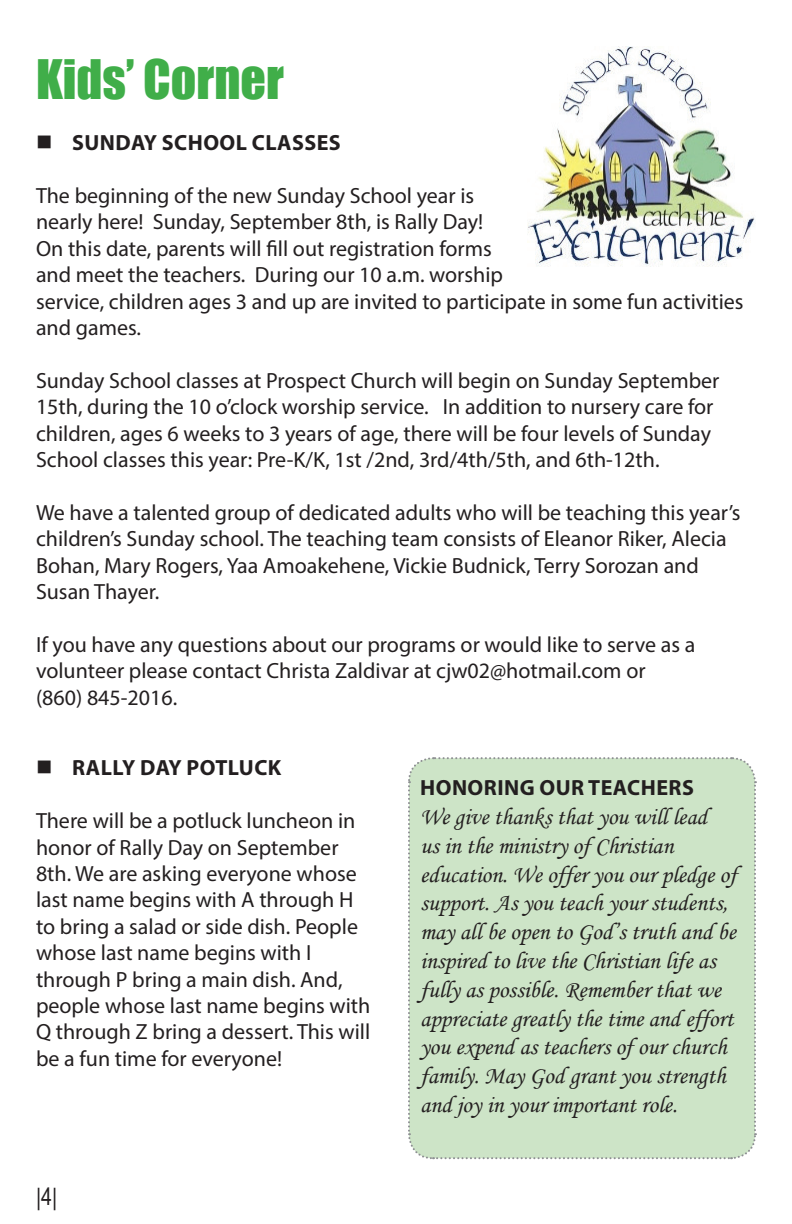
<style>
.page{position:relative;width:792px;height:1224px;background:#fff}
.page>*{position:absolute;margin:0;border:0;box-sizing:border-box;transform-origin:0 0}
.t1{font:50px "Impact";color:#40ae49}
.t2{font:24px/28.8px "Monotype Corsiva";color:#231f20}
.t3{font:24px "Arial Narrow";color:#231f20}
.t4{font:22px/26.4px "Myriad Pro";color:#231f20}
.t5{font:700 22px "Myriad Pro";letter-spacing:.02em;color:#231f20}
</style>
<div class="page">
<div style="left:408px;top:757px;width:349px;height:403px;background:#cde4c7"></div>
<img style="left:527px;top:46px;width:228px;height:220px">
<p class="t1" style="left:36px;top:40px;width:250px">Kids’ Corner</p>
<p class="t5" style="left:72px;top:128px;width:270px">SUNDAY SCHOOL CLASSES</p>
<p class="t4" style="left:36px;top:182px;width:709px">The beginning of the new Sunday School year is<br>nearly here! Sunday, September 8th, is Rally Day!<br>On this date, parents will fill out registration forms<br>and meet the teachers. During our 10 a.m. worship<br>service, children ages 3 and up are invited to participate in some fun activities and games.</p>
<p class="t4" style="left:36px;top:367px;width:685px">Sunday School classes at Prospect Church will begin on Sunday September 15th, during the 10 o’clock worship service. In addition to nursery care for children, ages 6 weeks to 3 years of age, there will be four levels of Sunday School classes this year: Pre-K/K, 1st /2nd, 3rd/4th/5th, and 6th-12th.</p>
<p class="t4" style="left:36px;top:499px;width:706px">We have a talented group of dedicated adults who will be teaching this year’s children’s Sunday school. The teaching team consists of Eleanor Riker, Alecia Bohan, Mary Rogers, Yaa Amoakehene, Vickie Budnick, Terry Sorozan and Susan Thayer.</p>
<p class="t4" style="left:36px;top:631px;width:661px">If you have any questions about our programs or would like to serve as a volunteer please contact Christa Zaldivar at cjw02@hotmail.com or (860) 845-2016.</p>
<p class="t5" style="left:72px;top:754px;width:211px">RALLY DAY POTLUCK</p>
<p class="t4" style="left:36px;top:807px;width:336px">There will be a potluck luncheon in honor of Rally Day on September<br>8th. We are asking everyone whose last name begins with A through H to bring a salad or side dish. People whose last name begins with I through P bring a main dish. And, people whose last name begins with<br>Q through Z bring a dessert. This will be a fun time for everyone!</p>
<p class="t3" style="left:36px;top:1179px;width:23px">|4|</p>
<p class="t5" style="left:420px;top:773px;width:275px">HONORING OUR TEACHERS</p>
<p class="t2" style="left:420px;top:802px;width:318px">We give thanks that you will lead<br>us in the ministry of Christian education. We offer you our pledge of support. As you teach your students, may all be open to God’s truth and be inspired to live the Christian life as fully as possible. Remember that we appreciate greatly the time and effort you expend as teachers of our church family. May God grant you strength and joy in your important role.</p>
</div>
